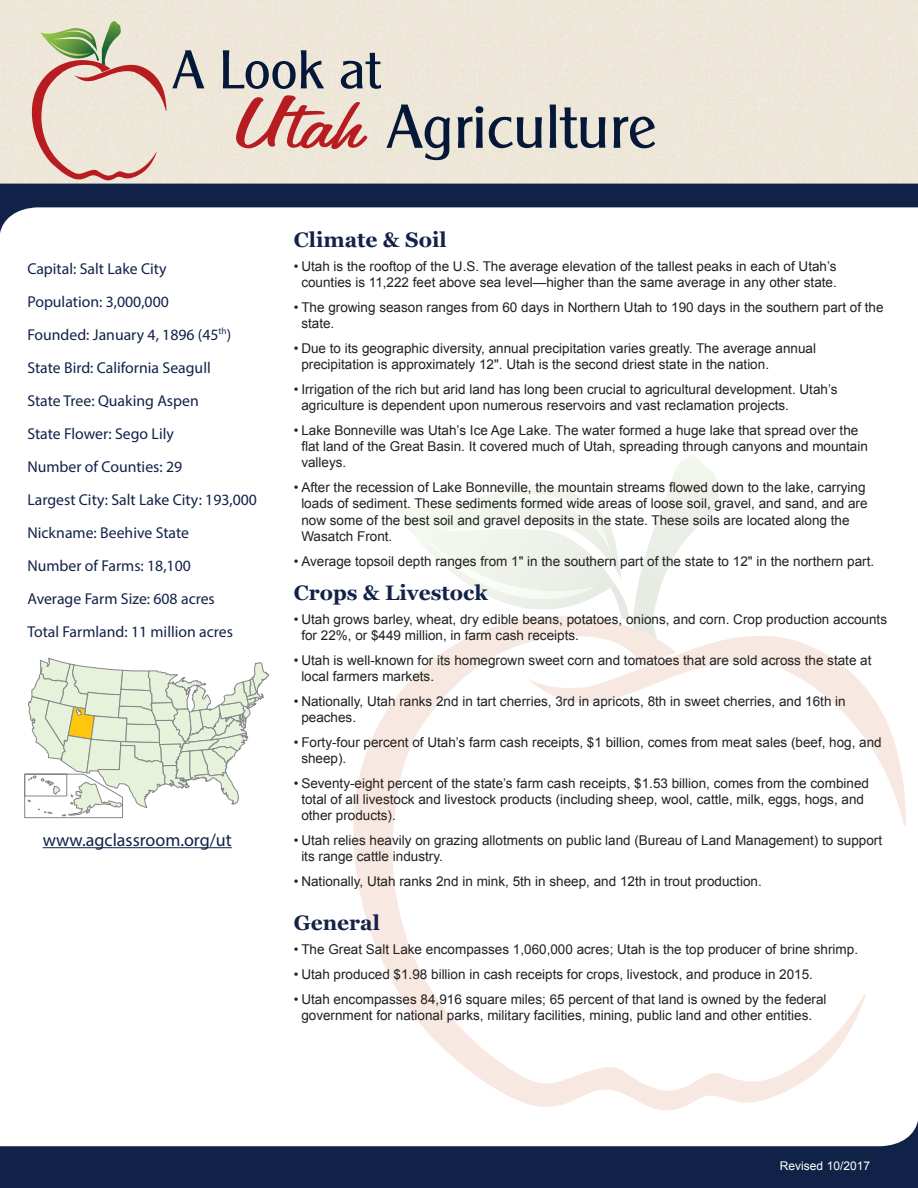
<style>
.page{position:relative;width:918px;height:1188px;background:#fff}
.page>*{position:absolute;margin:0;border:0;box-sizing:border-box;transform-origin:0 0}
.t1{font:82.5px "Freehand 575 BT Regular B";color:#b61c20;scale:1.42 1}
.State_Fact{font:62.25px "Clearly Gothic";color:#051839}
.State_Fact-2{font:54.75px "Clearly Gothic";color:#051839}
.t2{font:700 21px "Georgia";color:#122249}
.t3{font:18px "Myriad Pro";color:#112249}
.State_Fact-3{font:15.75px "Myriad Pro";color:#112249}
.t4{font:13.5px/16.2px "Arial";color:#231f20}
.t5{font:12px "Arial";color:#fff}
</style>
<div class="page">
<svg style="left:0;top:184px;width:918px;height:49px"></svg>
<svg style="left:0;top:1120px;width:918px;height:68px;fill:#112249"></svg>
<svg style="left:32px;top:21px;width:134px;height:159px;background:#decbba"></svg>
<svg style="left:353px;top:639px;width:513px;height:471px"></svg>
<svg style="left:525px;top:636px;width:381px;height:190px"></svg>
<svg style="left:390px;top:455px;width:330px;height:184px"></svg>
<svg style="left:25px;top:658px;width:244px;height:160px"></svg>
<hr style="left:43px;top:847px;width:189px;height:1px;background:#112249">
<p class="State_Fact-2" style="left:173px;top:38px;width:209px">A Look at</p>
<p class="t1" style="left:232px;top:80px;width:96px">Utah</p>
<p class="State_Fact" style="left:387px;top:90px;width:271px">Agriculture</p>
<p class="State_Fact-3" style="left:27px;top:259px;width:141px">Capital: Salt Lake City</p>
<p class="State_Fact-3" style="left:27px;top:292px;width:143px">Population: 3,000,000</p>
<p class="State_Fact-3" style="left:27px;top:325px;width:205px">Founded: January 4, 1896 (45<sup>th</sup>)</p>
<p class="State_Fact-3" style="left:27px;top:358px;width:185px">State Bird: California Seagull</p>
<p class="State_Fact-3" style="left:27px;top:391px;width:173px">State Tree: Quaking Aspen</p>
<p class="State_Fact-3" style="left:27px;top:424px;width:148px">State Flower: Sego Lily</p>
<p class="State_Fact-3" style="left:27px;top:457px;width:156px">Number of Counties: 29</p>
<p class="State_Fact-3" style="left:27px;top:490px;width:231px">Largest City: Salt Lake City: 193,000</p>
<p class="State_Fact-3" style="left:27px;top:523px;width:163px">Nickname: Beehive State</p>
<p class="State_Fact-3" style="left:27px;top:556px;width:165px">Number of Farms: 18,100</p>
<p class="State_Fact-3" style="left:27px;top:589px;width:189px">Average Farm Size: 608 acres</p>
<p class="State_Fact-3" style="left:27px;top:622px;width:207px">Total Farmland: 11 million acres</p>
<p class="t3" style="left:43px;top:829px;width:191px">www.agclassroom.org/ut</p>
<p class="t2" style="left:294px;top:226px;width:154px">Climate &amp; Soil</p>
<p class="t4" style="left:294px;top:258px;width:545px;text-align:center">• Utah is the rooftop of the U.S. The average elevation of the tallest peaks in each of Utah’s counties is 11,222 feet above sea level—higher than the same average in any other state.</p>
<p class="t4" style="left:301px;top:299px;width:584px;text-indent:-8px">• The growing season ranges from 60 days in Northern Utah to 190 days in the southern part of the state.</p>
<p class="t4" style="left:301px;top:340px;width:516px;text-indent:-8px">• Due to its geographic diversity, annual precipitation varies greatly. The average annual precipitation is approximately 12". Utah is the second driest state in the nation.</p>
<p class="t4" style="left:301px;top:381px;width:538px;text-indent:-8px">• Irrigation of the rich but arid land has long been crucial to agricultural development. Utah’s agriculture is dependent upon numerous reservoirs and vast reclamation projects.</p>
<p class="t4" style="left:301px;top:422px;width:568px;text-indent:-8px">• Lake Bonneville was Utah’s Ice Age Lake. The water formed a huge lake that spread over the flat land of the Great Basin. It covered much of Utah, spreading through canyons and mountain valleys.</p>
<p class="t4" style="left:301px;top:480px;width:568px;text-indent:-8px">• After the recession of Lake Bonneville, the mountain streams flowed down to the lake, carrying loads of sediment. These sediments formed wide areas of loose soil, gravel, and sand, and are now some of the best soil and gravel deposits in the state. These soils are located along the Wasatch Front.</p>
<p class="t4" style="left:294px;top:553px;width:582px">• Average topsoil depth ranges from 1" in the southern part of the state to 12" in the northern part.</p>
<p class="t2" style="left:294px;top:579px;width:195px">Crops &amp; Livestock</p>
<p class="t4" style="left:301px;top:611px;width:587px;text-indent:-8px">• Utah grows barley, wheat, dry edible beans, potatoes, onions, and corn. Crop production accounts for 22%, or $449 million, in farm cash receipts.</p>
<p class="t4" style="left:301px;top:652px;width:572px;text-indent:-8px">• Utah is well-known for its homegrown sweet corn and tomatoes that are sold across the state at local farmers markets.</p>
<p class="t4" style="left:301px;top:693px;width:546px;text-indent:-8px">• Nationally, Utah ranks 2nd in tart cherries, 3rd in apricots, 8th in sweet cherries, and 16th in peaches.</p>
<p class="t4" style="left:301px;top:734px;width:582px;text-indent:-8px">• Forty-four percent of Utah’s farm cash receipts, $1 billion, comes from meat sales (beef, hog, and sheep).</p>
<p class="t4" style="left:301px;top:775px;width:569px;text-indent:-8px">• Seventy-eight percent of the state’s farm cash receipts, $1.53 billion, comes from the combined total of all livestock and livestock products (including sheep, wool, cattle, milk, eggs, hogs, and other products).</p>
<p class="t4" style="left:301px;top:832px;width:582px;text-indent:-8px">• Utah relies heavily on grazing allotments on public land (Bureau of Land Management) to support its range cattle industry.</p>
<p class="t4" style="left:294px;top:873px;width:470px">• Nationally, Utah ranks 2nd in mink, 5th in sheep, and 12th in trout production.</p>
<p class="t2" style="left:294px;top:909px;width:88px">General</p>
<p class="t4" style="left:294px;top:941px;width:566px">• The Great Salt Lake encompasses 1,060,000 acres; Utah is the top producer of brine shrimp.</p>
<p class="t4" style="left:294px;top:966px;width:521px">• Utah produced $1.98 billion in cash receipts for crops, livestock, and produce in 2015.</p>
<p class="t4" style="left:294px;top:991px;width:534px;text-align:center">• Utah encompasses 84,916 square miles; 65 percent of that land is owned by the federal government for national parks, military facilities, mining, public land and other entities.</p>
<p class="t5" style="left:780px;top:1158px;width:92px">Revised 10/2017</p>
</div>
